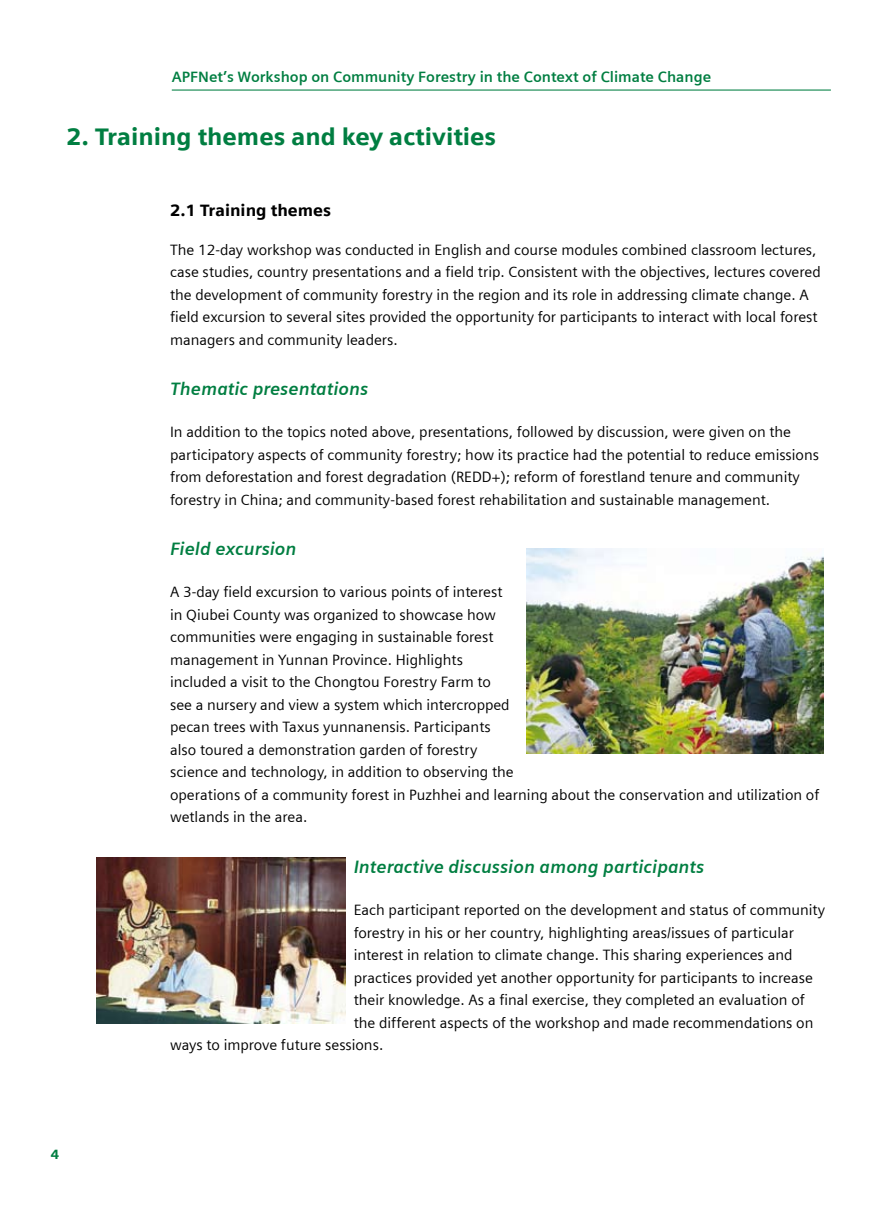
<style>
.page{position:relative;width:893px;height:1212px;background:#fff}
.page>*{position:absolute;margin:0;border:0;box-sizing:border-box;transform-origin:0 0}
.t1{font:900 24px "Siemens Sans";color:#007e41}
.t2{font:italic 700 18px "Siemens Sans";color:#007e41}
.t3{font:900 16.5px "Siemens Sans";color:#000}
.t4{font:15px/22.5px "Siemens Sans";color:#000}
.t5{font:700 15px "Siemens Sans";color:#007e41}
.t6{font:900 13.5px "Siemens Sans";color:#007e41}
</style>
<div class="page">
<hr style="left:172px;top:90px;width:659px;height:1px;background:#007e41">
<img style="left:526px;top:548px;width:298px;height:206px">
<img style="left:97px;top:857px;width:248px;height:167px">
<p class="t5" style="left:172px;top:68px;width:541px">APFNet’s Workshop on Community Forestry in the Context of Climate Change</p>
<h1 class="t1" style="left:66px;top:123px;width:431px">2. Training themes and key activities</h1>
<p class="t3" style="left:170px;top:201px;width:162px">2.1 Training themes</p>
<p class="t4" style="left:170px;top:238px;width:652px">The 12-day workshop was conducted in English and course modules combined classroom lectures, case studies, country presentations and a field trip. Consistent with the objectives, lectures covered the development of community forestry in the region and its role in addressing climate change. A field excursion to several sites provided the opportunity for participants to interact with local forest managers and community leaders.</p>
<p class="t2" style="left:170px;top:379px;width:200px">Thematic presentations</p>
<p class="t4" style="left:170px;top:421px;width:650px">In addition to the topics noted above, presentations, followed by discussion, were given on the participatory aspects of community forestry; how its practice had the potential to reduce emissions from deforestation and forest degradation (REDD+); reform of forestland tenure and community forestry in China; and community-based forest rehabilitation and sustainable management.</p>
<p class="t2" style="left:170px;top:539px;width:128px">Field excursion</p>
<p class="t4" style="left:170px;top:581px;width:651px">A 3-day field excursion to various points of interest<br>in Qiubei County was organized to showcase how<br>communities were engaging in sustainable forest<br>management in Yunnan Province. Highlights<br>included a visit to the Chongtou Forestry Farm to<br>see a nursery and view a system which intercropped<br>pecan trees with Taxus yunnanensis. Participants<br>also toured a demonstration garden of forestry<br>science and technology, in addition to observing the<br>operations of a community forest in Puzhhei and learning about the conservation and utilization of wetlands in the area.</p>
<p class="t2" style="left:354px;top:856px;width:352px">Interactive discussion among participants</p>
<p class="t4" style="left:354px;top:899px;width:473px">Each participant reported on the development and status of community</p>
<p class="t4" style="left:354px;top:921px;width:442px">forestry in his or her country, highlighting areas/issues of particular</p>
<p class="t4" style="left:354px;top:944px;width:440px">interest in relation to climate change. This sharing experiences and</p>
<p class="t4" style="left:354px;top:966px;width:461px">practices provided yet another opportunity for participants to increase</p>
<p class="t4" style="left:354px;top:989px;width:453px">their knowledge. As a final exercise, they completed an evaluation of</p>
<p class="t4" style="left:354px;top:1011px;width:461px">the different aspects of the workshop and made recommendations on</p>
<p class="t4" style="left:170px;top:1034px;width:215px">ways to improve future sessions.</p>
<p class="t6" style="left:51px;top:1146px;width:10px">4</p>
</div>
